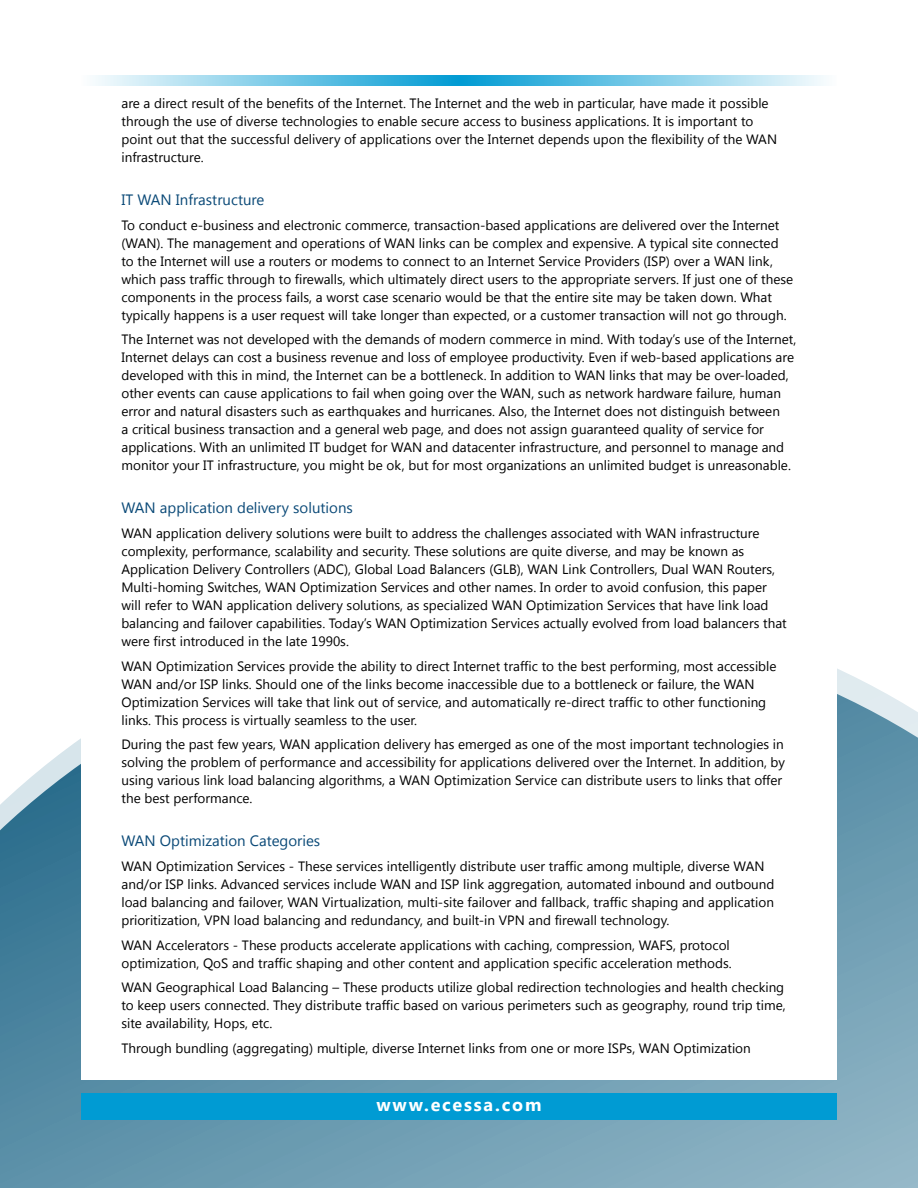
<style>
.page{position:relative;width:918px;height:1188px;background:#fff}
.page>*{position:absolute;margin:0;border:0;box-sizing:border-box;transform-origin:0 0}
.t1{font:700 18px "Khmer UI";letter-spacing:.1em;color:#fff}
.t2{font:15px "Khmer UI";color:#0a4977}
.t3{font:13.5px/18px "Khmer UI";color:#000}
</style>
<div class="page">
<svg style="left:0;top:668px;width:918px;height:520px;background:#75a2b7"></svg>
<div style="left:81px;top:80px;width:756px;height:1000px;background:#fff"></div>
<div style="left:81px;top:1094px;width:756px;height:26px;background:#009bd3"></div>
<svg style="left:95px;top:75px;width:729px;height:11px;background:#7acae7"></svg>
<p class="t3" style="left:122px;top:94px;width:657px">are a direct result of the benefits of the Internet. The Internet and the web in particular, have made it possible through the use of diverse technologies to enable secure access to business applications. It is important to point out that the successful delivery of applications over the Internet depends upon the flexibility of the WAN infrastructure.</p>
<p class="t2" style="left:122px;top:191px;width:144px">IT WAN Infrastructure</p>
<p class="t3" style="left:122px;top:216px;width:673px">To conduct e-business and electronic commerce, transaction-based applications are delivered over the Internet (WAN). The management and operations of WAN links can be complex and expensive. A typical site connected to the Internet will use a routers or modems to connect to an Internet Service Providers (ISP) over a WAN link, which pass traffic through to firewalls, which ultimately direct users to the appropriate servers. If just one of these components in the process fails, a worst case scenario would be that the entire site may be taken down. What typically happens is a user request will take longer than expected, or a customer transaction will not go through.</p>
<p class="t3" style="left:122px;top:331px;width:676px">The Internet was not developed with the demands of modern commerce in mind. With today’s use of the Internet, Internet delays can cost a business revenue and loss of employee productivity. Even if web-based applications are developed with this in mind, the Internet can be a bottleneck. In addition to WAN links that may be over-loaded, other events can cause applications to fail when going over the WAN, such as network hardware failure, human error and natural disasters such as earthquakes and hurricanes. Also, the Internet does not distinguish between<br>a critical business transaction and a general web page, and does not assign guaranteed quality of service for applications. With an unlimited IT budget for WAN and datacenter infrastructure, and personnel to manage and monitor your IT infrastructure, you might be ok, but for most organizations an unlimited budget is unreasonable.</p>
<p class="t2" style="left:122px;top:499px;width:233px">WAN application delivery solutions</p>
<p class="t3" style="left:122px;top:524px;width:667px">WAN application delivery solutions were built to address the challenges associated with WAN infrastructure complexity, performance, scalability and security. These solutions are quite diverse, and may be known as Application Delivery Controllers (ADC), Global Load Balancers (GLB), WAN Link Controllers, Dual WAN Routers, Multi-homing Switches, WAN Optimization Services and other names. In order to avoid confusion, this paper will refer to WAN application delivery solutions, as specialized WAN Optimization Services that have link load balancing and failover capabilities. Today’s WAN Optimization Services actually evolved from load balancers that were first introduced in the late 1990s.</p>
<p class="t3" style="left:122px;top:657px;width:657px">WAN Optimization Services provide the ability to direct Internet traffic to the best performing, most accessible WAN and/or ISP links. Should one of the links become inaccessible due to a bottleneck or failure, the WAN Optimization Services will take that link out of service, and automatically re-direct traffic to other functioning links. This process is virtually seamless to the user.</p>
<p class="t3" style="left:122px;top:736px;width:665px">During the past few years, WAN application delivery has emerged as one of the most important technologies in solving the problem of performance and accessibility for applications delivered over the Internet. In addition, by using various link load balancing algorithms, a WAN Optimization Service can distribute users to links that offer the best performance.</p>
<p class="t2" style="left:122px;top:832px;width:200px">WAN Optimization Categories</p>
<p class="t3" style="left:122px;top:857px;width:655px">WAN Optimization Services - These services intelligently distribute user traffic among multiple, diverse WAN and/or ISP links. Advanced services include WAN and ISP link aggregation, automated inbound and outbound load balancing and failover, WAN Virtualization, multi-site failover and fallback, traffic shaping and application prioritization, VPN load balancing and redundancy, and built-in VPN and firewall technology.</p>
<p class="t3" style="left:122px;top:936px;width:612px">WAN Accelerators - These products accelerate applications with caching, compression, WAFS, protocol optimization, QoS and traffic shaping and other content and application specific acceleration methods.</p>
<p class="t3" style="left:122px;top:979px;width:666px;text-align:justify">WAN Geographical Load Balancing – These products utilize global redirection technologies and health checking to keep users connected. They distribute traffic based on various perimeters such as geography, round trip time, site availability, Hops, etc.</p>
<p class="t3" style="left:122px;top:1039px;width:631px">Through bundling (aggregating) multiple, diverse Internet links from one or more ISPs, WAN Optimization</p>
<h1 class="t1" style="left:376px;top:1094px;width:167px">www.ecessa.com</h1>
</div>
